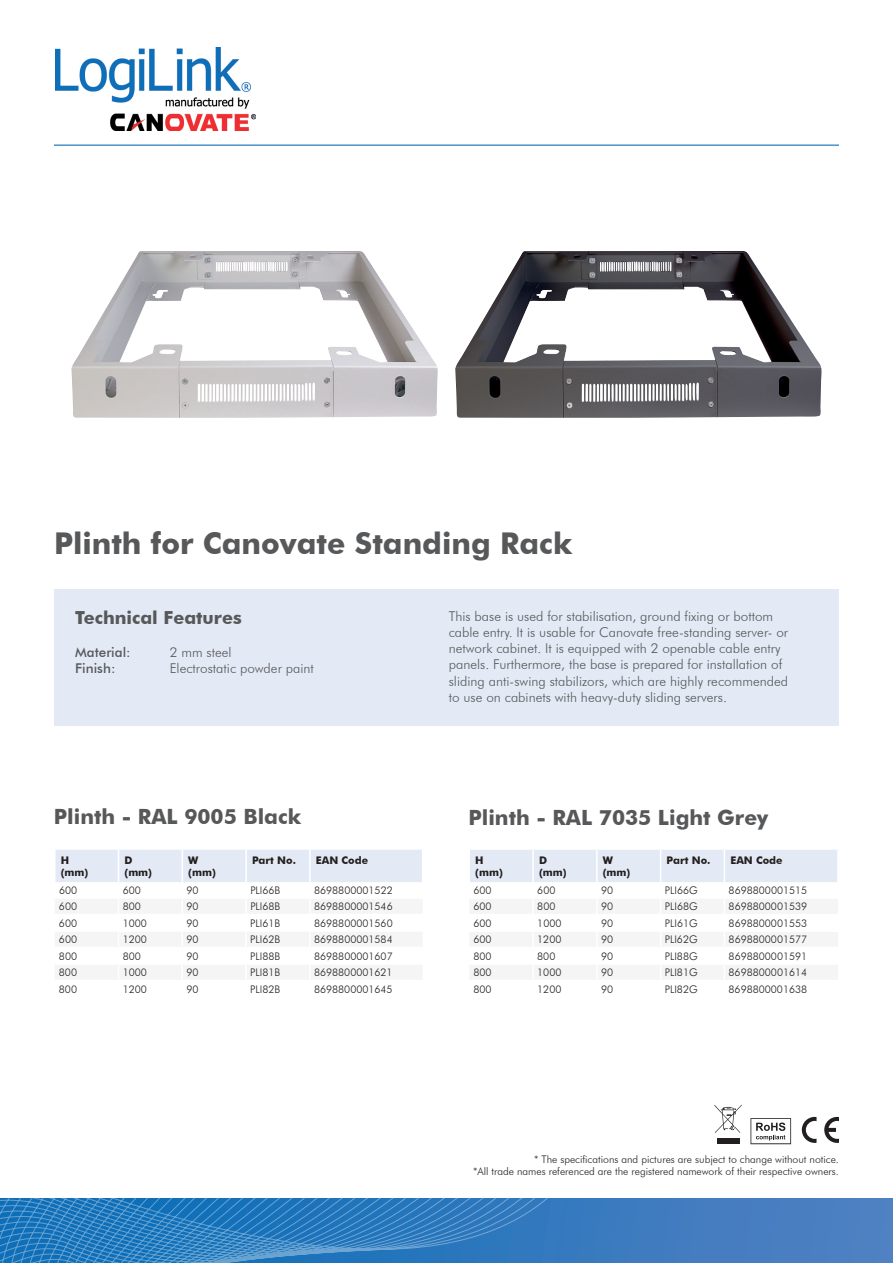
<style>
.page{position:relative;width:893px;height:1263px;background:#fff}
.page>*{position:absolute;margin:0;border:0;box-sizing:border-box;transform-origin:0 0}
.t1{font:700 30px "Futura BT";color:#57585a}
.t2{font:700 21px "Futura BT";color:#57585a}
.t3{font:700 18px "Futura BT";color:#57585a}
.t4{font:300 13.5px/16.2px "Futura BT";color:#57585a}
.t5{font:500 13.5px "Futura BT";color:#57585a}
.Tabelle_-_Inhalt{font:300 10.5px/12.6px "Futura BT";color:#231f20;text-align:right}
.Tabelle_-_Kopf{font:700 10.5px "Futura BT";color:#231f20}
</style>
<div class="page">
<div style="left:0;top:1198px;width:893px;height:65px;background:linear-gradient(to bottom,#457ec0,#467ec1)"></div>
<svg style="left:0;top:1198px;width:595px;height:65px;background:#2f7dbf"></svg>
<hr style="left:54px;top:145px;width:785px;height:1px;background:#0f6eb8">
<svg style="left:750px;top:1118px;width:41px;height:26px"></svg>
<svg style="left:802px;top:1117px;width:14px;height:26px"></svg>
<svg style="left:824px;top:1117px;width:15px;height:26px"></svg>
<svg style="left:714px;top:1104px;width:28px;height:29px"></svg>
<div style="left:717px;top:1138px;width:22px;height:6px;background:#231f20"></div>
<div style="left:54px;top:589px;width:785px;height:137px;background:#e4eaf5"></div>
<div style="left:55px;top:850px;width:367px;height:32px;background:#e4eaf5"></div>
<div style="left:470px;top:850px;width:367px;height:32px;background:#e4eaf5"></div>
<img style="left:71px;top:251px;width:367px;height:167px">
<img style="left:455px;top:251px;width:367px;height:167px">
<img style="left:55px;top:48px;width:201px;height:83px">
<p class="t1" style="left:54px;top:525px;width:520px">Plinth for Canovate Standing Rack</p>
<p class="t3" style="left:75px;top:607px;width:168px">Technical Features</p>
<p class="t5" style="left:75px;top:644px;width:57px">Material:</p>
<p class="t4" style="left:170px;top:644px;width:63px">2 mm steel</p>
<p class="t5" style="left:75px;top:660px;width:42px">Finish:</p>
<p class="t4" style="left:170px;top:660px;width:146px">Electrostatic powder paint</p>
<p class="t4" style="left:449px;top:608px;width:341px">This base is used for stabilisation, ground fixing or bottom cable entry. It is usable for Canovate free-standing server- or network cabinet. It is equipped with 2 openable cable entry panels. Furthermore, the base is prepared for installation of sliding anti-swing stabilizors, which are highly recommended to use on cabinets with heavy-duty sliding servers.</p>
<p class="t2" style="left:54px;top:804px;width:249px">Plinth - RAL 9005 Black</p>
<p class="t2" style="left:468px;top:804px;width:301px">Plinth - RAL 7035 Light Grey</p>
<p class="Tabelle_-_Kopf" style="left:61px;top:853px;width:10px">H</p>
<p class="Tabelle_-_Kopf" style="left:61px;top:866px;width:29px">(mm)</p>
<p class="Tabelle_-_Kopf" style="left:125px;top:853px;width:10px">D</p>
<p class="Tabelle_-_Kopf" style="left:125px;top:866px;width:29px">(mm)</p>
<p class="Tabelle_-_Kopf" style="left:188px;top:853px;width:12px">W</p>
<p class="Tabelle_-_Kopf" style="left:188px;top:866px;width:29px">(mm)</p>
<p class="Tabelle_-_Kopf" style="left:252px;top:853px;width:45px">Part No.</p>
<p class="Tabelle_-_Kopf" style="left:316px;top:853px;width:54px">EAN Code</p>
<p class="Tabelle_-_Kopf" style="left:475px;top:854px;width:10px">H</p>
<p class="Tabelle_-_Kopf" style="left:475px;top:866px;width:29px">(mm)</p>
<p class="Tabelle_-_Kopf" style="left:539px;top:854px;width:10px">D</p>
<p class="Tabelle_-_Kopf" style="left:539px;top:866px;width:29px">(mm)</p>
<p class="Tabelle_-_Kopf" style="left:603px;top:854px;width:12px">W</p>
<p class="Tabelle_-_Kopf" style="left:603px;top:866px;width:29px">(mm)</p>
<p class="Tabelle_-_Kopf" style="left:667px;top:854px;width:45px">Part No.</p>
<p class="Tabelle_-_Kopf" style="left:730px;top:854px;width:54px">EAN Code</p>
<p class="Tabelle_-_Inhalt" style="left:59px;top:884px;width:20px">600</p>
<p class="Tabelle_-_Inhalt" style="left:123px;top:884px;width:20px">600</p>
<p class="Tabelle_-_Inhalt" style="left:187px;top:884px;width:14px">90</p>
<p class="Tabelle_-_Inhalt" style="left:250px;top:884px;width:32px">PLI66B</p>
<p class="Tabelle_-_Inhalt" style="left:314px;top:884px;width:80px">8698800001522</p>
<p class="Tabelle_-_Inhalt" style="left:59px;top:900px;width:20px">600</p>
<p class="Tabelle_-_Inhalt" style="left:123px;top:900px;width:20px">800</p>
<p class="Tabelle_-_Inhalt" style="left:187px;top:900px;width:14px">90</p>
<p class="Tabelle_-_Inhalt" style="left:250px;top:900px;width:32px">PLI68B</p>
<p class="Tabelle_-_Inhalt" style="left:314px;top:900px;width:80px">8698800001546</p>
<p class="Tabelle_-_Inhalt" style="left:59px;top:917px;width:20px">600</p>
<p class="Tabelle_-_Inhalt" style="left:123px;top:917px;width:26px">1000</p>
<p class="Tabelle_-_Inhalt" style="left:187px;top:917px;width:14px">90</p>
<p class="Tabelle_-_Inhalt" style="left:250px;top:917px;width:32px">PLI61B</p>
<p class="Tabelle_-_Inhalt" style="left:314px;top:917px;width:80px">8698800001560</p>
<p class="Tabelle_-_Inhalt" style="left:59px;top:933px;width:20px">600</p>
<p class="Tabelle_-_Inhalt" style="left:123px;top:933px;width:26px">1200</p>
<p class="Tabelle_-_Inhalt" style="left:187px;top:933px;width:14px">90</p>
<p class="Tabelle_-_Inhalt" style="left:250px;top:933px;width:32px">PLI62B</p>
<p class="Tabelle_-_Inhalt" style="left:314px;top:933px;width:80px">8698800001584</p>
<p class="Tabelle_-_Inhalt" style="left:59px;top:949px;width:20px">800</p>
<p class="Tabelle_-_Inhalt" style="left:123px;top:949px;width:20px">800</p>
<p class="Tabelle_-_Inhalt" style="left:187px;top:949px;width:14px">90</p>
<p class="Tabelle_-_Inhalt" style="left:250px;top:949px;width:32px">PLI88B</p>
<p class="Tabelle_-_Inhalt" style="left:314px;top:949px;width:80px">8698800001607</p>
<p class="Tabelle_-_Inhalt" style="left:59px;top:966px;width:20px">800</p>
<p class="Tabelle_-_Inhalt" style="left:123px;top:966px;width:26px">1000</p>
<p class="Tabelle_-_Inhalt" style="left:186px;top:966px;width:14px">90</p>
<p class="Tabelle_-_Inhalt" style="left:250px;top:966px;width:32px">PLI81B</p>
<p class="Tabelle_-_Inhalt" style="left:314px;top:966px;width:80px">8698800001621</p>
<p class="Tabelle_-_Inhalt" style="left:59px;top:982px;width:20px">800</p>
<p class="Tabelle_-_Inhalt" style="left:123px;top:982px;width:26px">1200</p>
<p class="Tabelle_-_Inhalt" style="left:186px;top:982px;width:14px">90</p>
<p class="Tabelle_-_Inhalt" style="left:250px;top:982px;width:32px">PLI82B</p>
<p class="Tabelle_-_Inhalt" style="left:314px;top:982px;width:80px">8698800001645</p>
<p class="Tabelle_-_Inhalt" style="left:473px;top:884px;width:20px">600</p>
<p class="Tabelle_-_Inhalt" style="left:537px;top:884px;width:20px">600</p>
<p class="Tabelle_-_Inhalt" style="left:601px;top:884px;width:14px">90</p>
<p class="Tabelle_-_Inhalt" style="left:665px;top:884px;width:34px">PLI66G</p>
<p class="Tabelle_-_Inhalt" style="left:729px;top:884px;width:80px">8698800001515</p>
<p class="Tabelle_-_Inhalt" style="left:473px;top:900px;width:20px">600</p>
<p class="Tabelle_-_Inhalt" style="left:537px;top:900px;width:20px">800</p>
<p class="Tabelle_-_Inhalt" style="left:601px;top:900px;width:14px">90</p>
<p class="Tabelle_-_Inhalt" style="left:665px;top:900px;width:34px">PLI68G</p>
<p class="Tabelle_-_Inhalt" style="left:729px;top:900px;width:80px">8698800001539</p>
<p class="Tabelle_-_Inhalt" style="left:473px;top:917px;width:20px">600</p>
<p class="Tabelle_-_Inhalt" style="left:537px;top:917px;width:26px">1000</p>
<p class="Tabelle_-_Inhalt" style="left:601px;top:917px;width:14px">90</p>
<p class="Tabelle_-_Inhalt" style="left:665px;top:917px;width:34px">PLI61G</p>
<p class="Tabelle_-_Inhalt" style="left:729px;top:917px;width:80px">8698800001553</p>
<p class="Tabelle_-_Inhalt" style="left:473px;top:933px;width:20px">600</p>
<p class="Tabelle_-_Inhalt" style="left:537px;top:933px;width:26px">1200</p>
<p class="Tabelle_-_Inhalt" style="left:601px;top:933px;width:14px">90</p>
<p class="Tabelle_-_Inhalt" style="left:665px;top:933px;width:34px">PLI62G</p>
<p class="Tabelle_-_Inhalt" style="left:729px;top:933px;width:80px">8698800001577</p>
<p class="Tabelle_-_Inhalt" style="left:473px;top:950px;width:20px">800</p>
<p class="Tabelle_-_Inhalt" style="left:537px;top:950px;width:20px">800</p>
<p class="Tabelle_-_Inhalt" style="left:601px;top:950px;width:14px">90</p>
<p class="Tabelle_-_Inhalt" style="left:665px;top:950px;width:34px">PLI88G</p>
<p class="Tabelle_-_Inhalt" style="left:729px;top:950px;width:80px">8698800001591</p>
<p class="Tabelle_-_Inhalt" style="left:473px;top:966px;width:20px">800</p>
<p class="Tabelle_-_Inhalt" style="left:537px;top:966px;width:26px">1000</p>
<p class="Tabelle_-_Inhalt" style="left:601px;top:966px;width:14px">90</p>
<p class="Tabelle_-_Inhalt" style="left:665px;top:966px;width:34px">PLI81G</p>
<p class="Tabelle_-_Inhalt" style="left:729px;top:966px;width:80px">8698800001614</p>
<p class="Tabelle_-_Inhalt" style="left:473px;top:983px;width:20px">800</p>
<p class="Tabelle_-_Inhalt" style="left:537px;top:983px;width:26px">1200</p>
<p class="Tabelle_-_Inhalt" style="left:601px;top:983px;width:14px">90</p>
<p class="Tabelle_-_Inhalt" style="left:665px;top:983px;width:34px">PLI82G</p>
<p class="Tabelle_-_Inhalt" style="left:729px;top:983px;width:80px">8698800001638</p>
<p class="Tabelle_-_Inhalt" style="left:473px;top:1153px;width:367px">* The specifications and pictures are subject to change without notice.<br>*All trade names referenced are the registered namework of their respective owners.</p>
</div>
